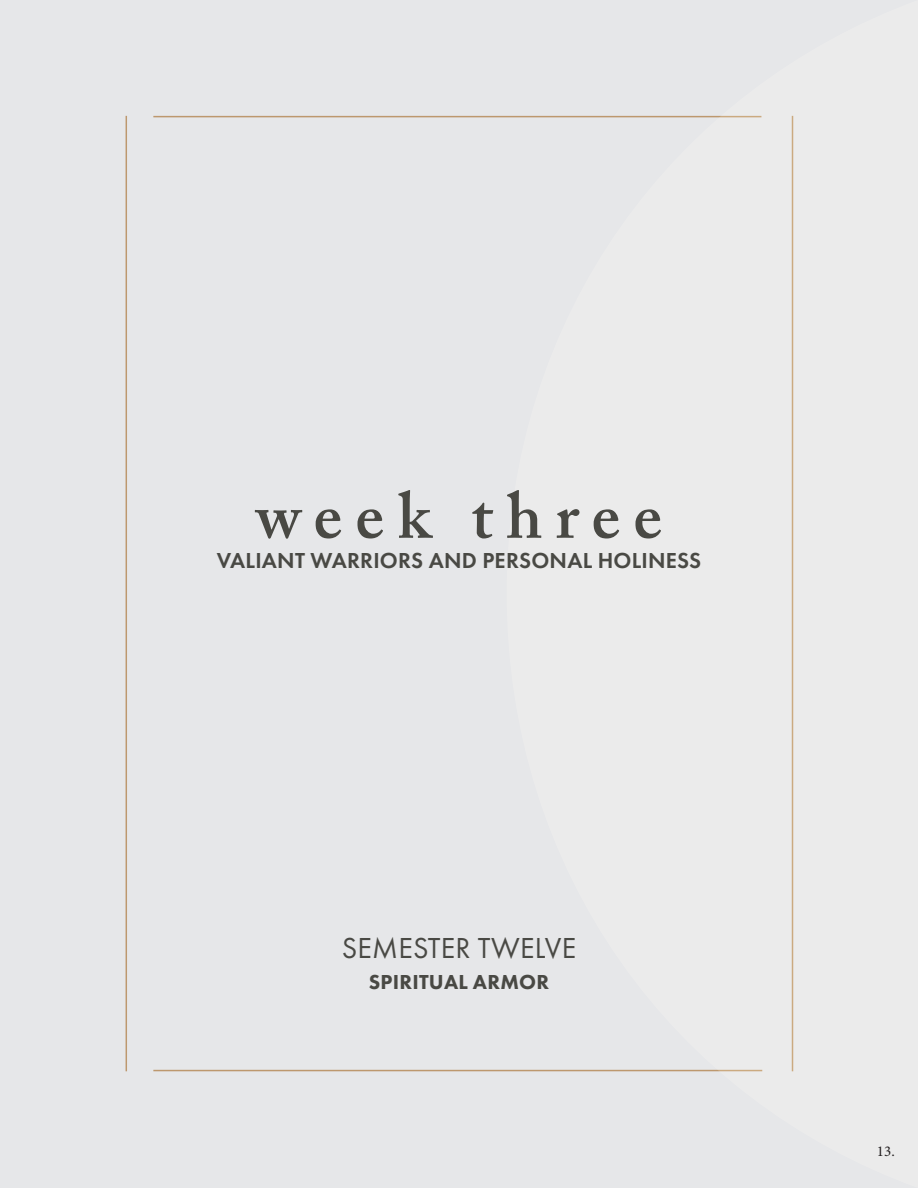
<style>
.page{position:relative;width:918px;height:1188px;background:#e6e7e9}
.page>*{position:absolute;margin:0;border:0;box-sizing:border-box;transform-origin:0 0}
.t1{font:600 66px "Adobe Caslon Pro";letter-spacing:.2em;color:#494944}
.t2{font:30px "Futura PT";letter-spacing:.01em;color:#494944}
.t3{font:600 22.5px "Futura PT";letter-spacing:.01em;color:#494944}
.t4{font:800 21px "Futura PT";letter-spacing:.01em;color:#494944}
.t5{font:15px "Minion Pro";color:#231f20}
</style>
<div class="page">
<hr style="left:153px;top:116px;width:608px;height:1px;background:#bd986e">
<hr style="left:126px;top:116px;width:1px;height:955px;background:#bd986e">
<hr style="left:153px;top:1070px;width:609px;height:1px;background:#bd986e">
<svg style="left:507px;top:115px;width:287px;height:957px"></svg>
<p class="t1" style="left:256px;top:476px;width:408px">week three</p>
<p class="t3" style="left:217px;top:546px;width:486px">VALIANT WARRIORS AND PERSONAL HOLINESS</p>
<p class="t2" style="left:342px;top:930px;width:236px">SEMESTER TWELVE</p>
<p class="t4" style="left:369px;top:969px;width:182px">SPIRITUAL ARMOR</p>
<p class="t5" style="left:877px;top:1141px;width:19px">13.</p>
</div>
